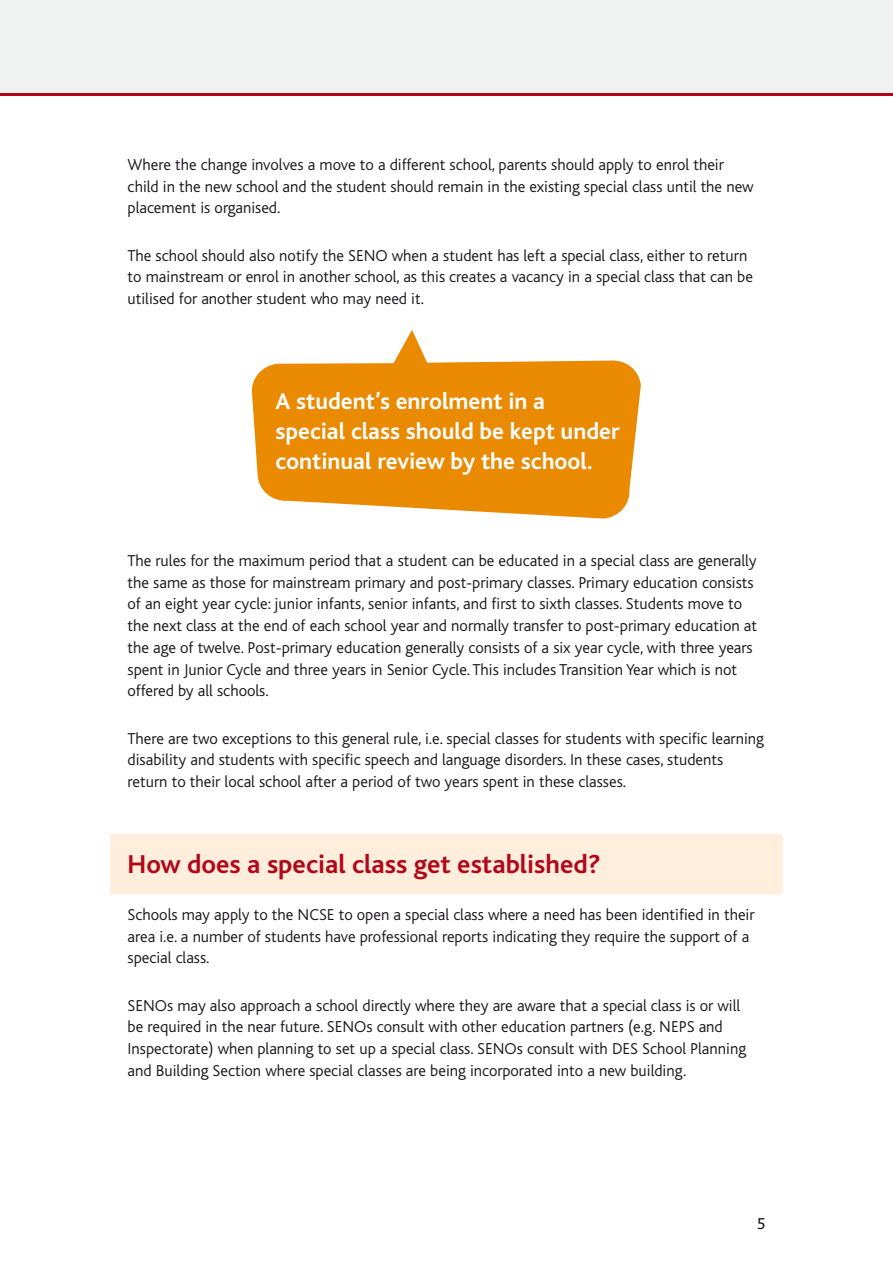
<style>
.page{position:relative;width:893px;height:1263px;background:#fff}
.page>*{position:absolute;margin:0;border:0;box-sizing:border-box;transform-origin:0 0}
.Head_1_-_NEW{font:700 27px "Bliss";color:#b3071b}
.t1{font:700 24px/30px "Bliss";color:#fff}
.Body__6{font:300 16.5px/21.8px "Bliss";color:#1a171c}
.t2{font:16.5px "Bliss";color:#1a171c}
</style>
<div class="page">
<div style="left:0;top:0;width:893px;height:94px;background:#f0f1f1"></div>
<hr style="left:0;top:94px;width:893px;height:2px;background:#b3071b">
<div style="left:111px;top:834px;width:671px;height:60px;background:#feeedb"></div>
<svg style="left:251px;top:330px;width:390px;height:189px;fill:#ea8a00"></svg>
<p class="Body__6" style="left:128px;top:154px;width:628px">Where the change involves a move to a different school, parents should apply to enrol their child in the new school and the student should remain in the existing special class until the new placement is organised.</p>
<p class="Body__6" style="left:128px;top:245px;width:627px">The school should also notify the SENO when a student has left a special class, either to return to mainstream or enrol in another school, as this creates a vacancy in a special class that can be utilised for another student who may need it.</p>
<p class="t1" style="left:275px;top:387px;width:346px">A student’s enrolment in a special class should be kept under continual review by the school.</p>
<p class="Body__6" style="left:128px;top:550px;width:631px">The rules for the maximum period that a student can be educated in a special class are generally the same as those for mainstream primary and post-primary classes. Primary education consists of an eight year cycle: junior infants, senior infants, and first to sixth classes. Students move to the next class at the end of each school year and normally transfer to post-primary education at the age of twelve. Post-primary education generally consists of a six year cycle, with three years spent in Junior Cycle and three years in Senior Cycle. This includes Transition Year which is not offered by all schools.</p>
<p class="Body__6" style="left:128px;top:728px;width:638px">There are two exceptions to this general rule, i.e. special classes for students with specific learning disability and students with specific speech and language disorders. In these cases, students return to their local school after a period of two years spent in these classes.</p>
<p class="Head_1_-_NEW" style="left:128px;top:850px;width:474px">How does a special class get established?</p>
<p class="Body__6" style="left:128px;top:904px;width:628px">Schools may apply to the NCSE to open a special class where a need has been identified in their area i.e. a number of students have professional reports indicating they require the support of a special class.</p>
<p class="Body__6" style="left:128px;top:995px;width:620px">SENOs may also approach a school directly where they are aware that a special class is or will be required in the near future. SENOs consult with other education partners (e.g. NEPS and Inspectorate) when planning to set up a special class. SENOs consult with DES School Planning and Building Section where special classes are being incorporated into a new building.</p>
<p class="t2" style="left:757px;top:1215px;width:10px">5</p>
</div>
